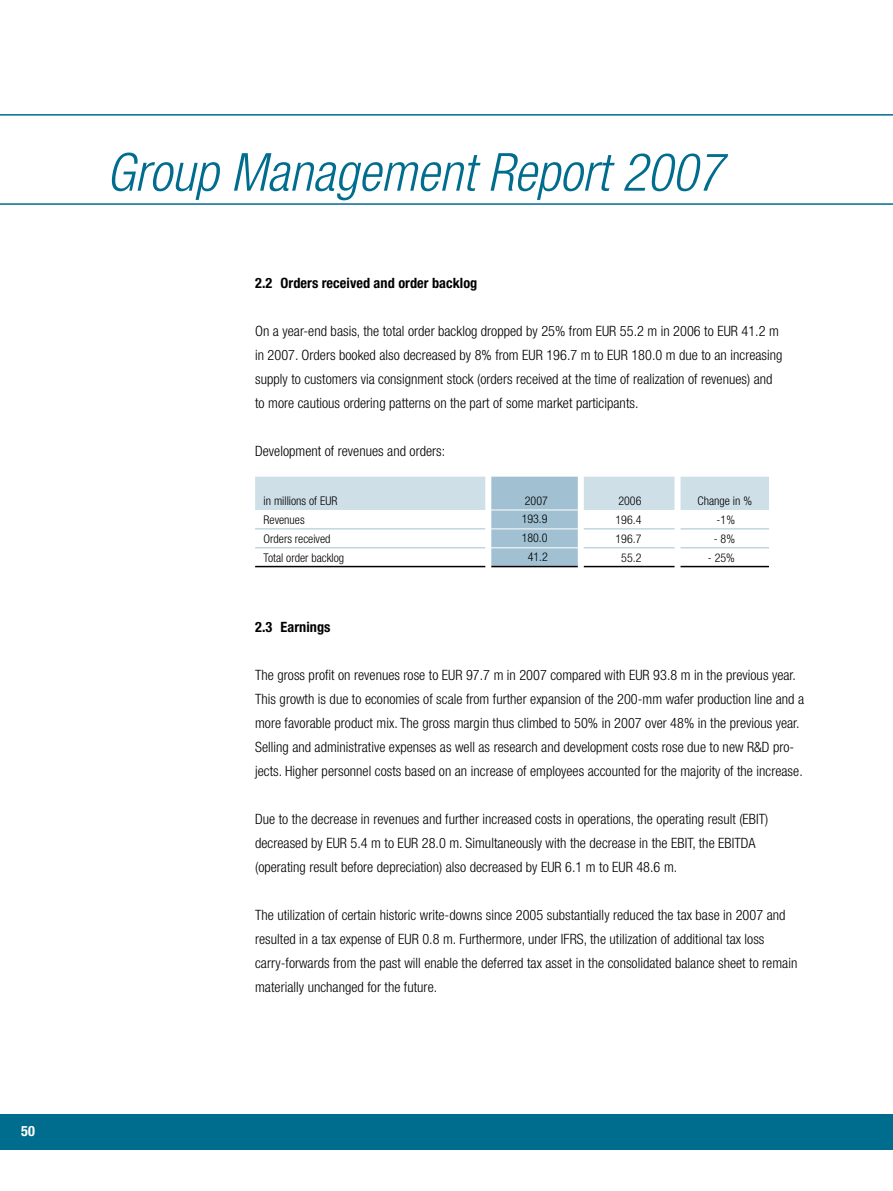
<style>
.page{position:relative;width:893px;height:1191px;background:#fff}
.page>*{position:absolute;margin:0;border:0;box-sizing:border-box;transform-origin:0 0}
.t1{font:italic 300 condensed 52.5px "Helvetica Neue";color:#006d8e}
.t2{font:300 condensed 14.25px/24px "Helvetica Neue";letter-spacing:.005em;color:#000}
.t3{font:700 condensed 14.25px "Helvetica Neue";letter-spacing:.005em;color:#000}
.t4{font:700 condensed 14.25px "Helvetica Neue";color:#fff}
.t5{font:300 condensed 12px "Helvetica Neue";color:#000}
.t6{font:300 condensed 12px "Helvetica Neue LT Pro";color:#000}
</style>
<div class="page">
<div style="left:0;top:1114px;width:893px;height:35px;background:#006d8e"></div>
<svg style="left:0;top:114px;width:893px;height:91px"></svg>
<svg style="left:255px;top:476px;width:514px;height:90px"></svg>
<hr style="left:488px;top:547px;width:94px;height:1px;background:#fff">
<hr style="left:255px;top:566px;width:514px;height:1px;background:#000">
<div style="left:485px;top:471px;width:6px;height:121px;background:#fff"></div>
<div style="left:578px;top:471px;width:6px;height:121px;background:#fff"></div>
<div style="left:674px;top:471px;width:6px;height:121px;background:#fff"></div>
<p class="t4" style="left:21px;top:1122px;width:15px">50</p>
<h1 class="t1" style="left:106px;top:142px;width:618px">Group Management Report 2007</h1>
<p class="t3" style="left:255px;top:274px;width:224px">2.2 Orders received and order backlog</p>
<p class="t2" style="left:255px;top:318px;width:529px">On a year-end basis, the total order backlog dropped by 25% from EUR 55.2 m in 2006 to EUR 41.2 m in 2007. Orders booked also decreased by 8% from EUR 196.7 m to EUR 180.0 m due to an increasing supply to customers via consignment stock (orders received at the time of realization of revenues) and to more cautious ordering patterns on the part of some market participants.</p>
<p class="t2" style="left:255px;top:438px;width:192px">Development of revenues and orders:</p>
<p class="t5" style="left:264px;top:494px;width:75px">in millions of EUR</p>
<p class="t5" style="left:525px;top:494px;width:25px">2007</p>
<p class="t5" style="left:618px;top:494px;width:25px">2006</p>
<p class="t5" style="left:698px;top:494px;width:56px">Change in %</p>
<p class="t5" style="left:264px;top:513px;width:43px">Revenues</p>
<p class="t6" style="left:522px;top:512px;width:27px">193.9</p>
<p class="t5" style="left:615px;top:513px;width:27px">196.4</p>
<p class="t5" style="left:717px;top:513px;width:20px">-1%</p>
<p class="t5" style="left:264px;top:532px;width:68px">Orders received</p>
<p class="t6" style="left:522px;top:531px;width:27px">180.0</p>
<p class="t5" style="left:615px;top:532px;width:27px">196.7</p>
<p class="t5" style="left:714px;top:532px;width:23px">- 8%</p>
<p class="t5" style="left:264px;top:551px;width:82px">Total order backlog</p>
<p class="t6" style="left:528px;top:550px;width:22px">41.2</p>
<p class="t5" style="left:621px;top:551px;width:22px">55.2</p>
<p class="t5" style="left:708px;top:551px;width:29px">- 25%</p>
<p class="t3" style="left:255px;top:618px;width:77px">2.3 Earnings</p>
<p class="t2" style="left:255px;top:663px;width:551px">The gross profit on revenues rose to EUR 97.7 m in 2007 compared with EUR 93.8 m in the previous year.<br>This growth is due to economies of scale from further expansion of the 200-mm wafer production line and a more favorable product mix. The gross margin thus climbed to 50% in 2007 over 48% in the previous year.<br>Selling and administrative expenses as well as research and development costs rose due to new R&amp;D pro&shy;jects. Higher personnel costs based on an increase of employees accounted for the majority of the increase.</p>
<p class="t2" style="left:255px;top:807px;width:515px">Due to the decrease in revenues and further increased costs in operations, the operating result (EBIT) decreased by EUR 5.4 m to EUR 28.0 m. Simultaneously with the decrease in the EBIT, the EBITDA (operating result before depreciation) also decreased by EUR 6.1 m to EUR 48.6 m.</p>
<p class="t2" style="left:255px;top:903px;width:544px">The utilization of certain historic write-downs since 2005 substantially reduced the tax base in 2007 and resulted in a tax expense of EUR 0.8 m. Furthermore, under IFRS, the utilization of additional tax loss carry-forwards from the past will enable the deferred tax asset in the consolidated balance sheet to remain materially unchanged for the future.</p>
</div>
